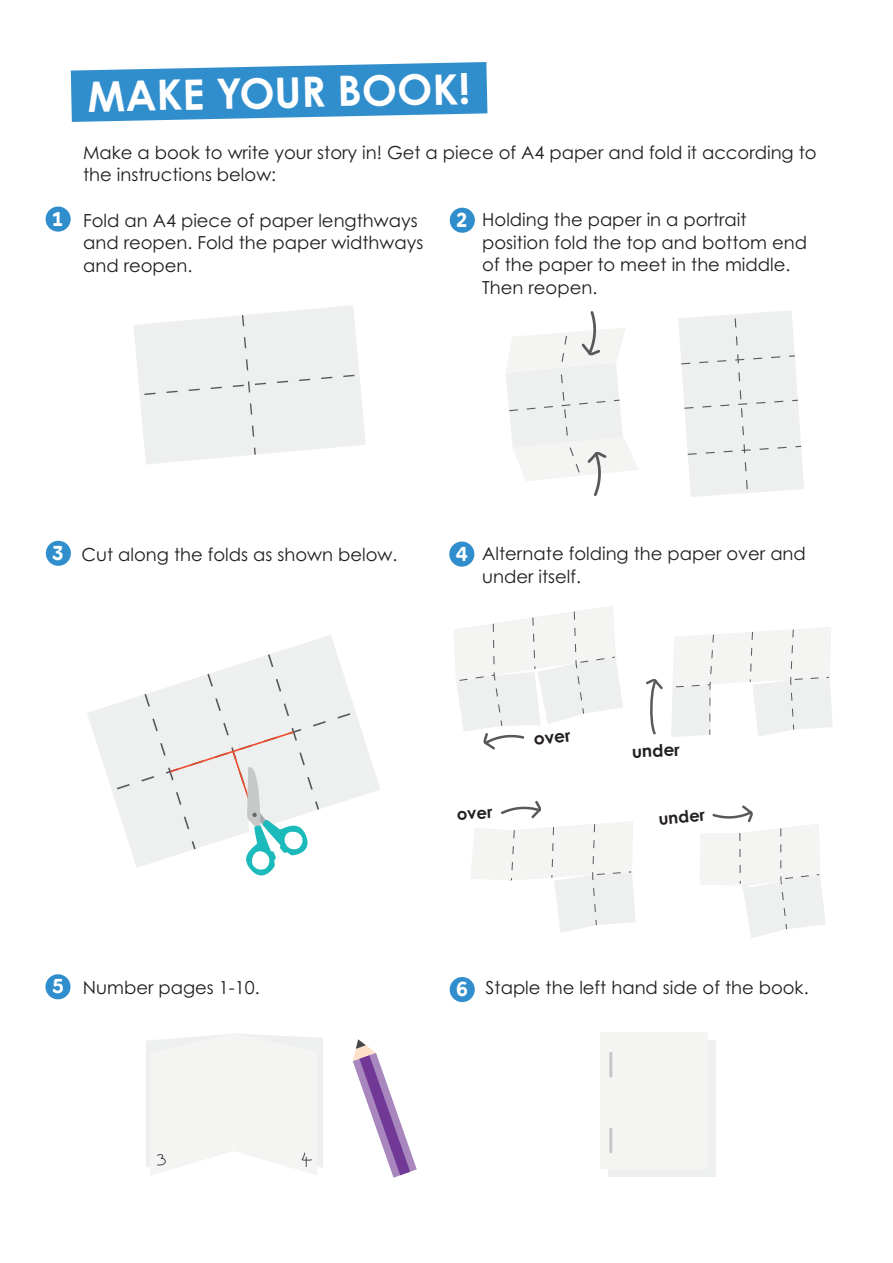
<style>
.page{position:relative;width:893px;height:1263px;background:#fff}
.page>*{position:absolute;margin:0;border:0;box-sizing:border-box;transform-origin:0 0}
.t1{font:700 42px "Century Gothic Pro";color:#fff}
.t2{font:21px "Kent 4 F";color:#fff}
.t3{font:18px/22.5px "Century Gothic Pro";color:#231f20}
.t4{font:700 17.1px "Century Gothic Pro";color:#231f20}
.t5{font:700 16.5px "Century Gothic Pro";color:#231f20}
</style>
<div class="page">
<svg style="left:71px;top:62px;width:416px;height:60px;background:#4e9ed4"></svg>
<svg style="left:87px;top:635px;width:293px;height:164px"></svg>
<svg style="left:115px;top:652px;width:248px;height:224px"></svg>
<div style="left:608px;top:1040px;width:107px;height:137px;background:#eef0ef"></div>
<div style="left:600px;top:1032px;width:108px;height:137px;background:#f4f4f3"></div>
<svg style="left:609px;top:1128px;width:3px;height:25px"></svg>
<svg style="left:609px;top:1052px;width:3px;height:26px"></svg>
<svg style="left:146px;top:1034px;width:177px;height:141px"></svg>
<svg style="left:133px;top:305px;width:233px;height:159px"></svg>
<div style="left:46px;top:207px;width:25px;height:25px;background:#318ecd;border-radius:50%"></div>
<svg style="left:506px;top:311px;width:132px;height:185px"></svg>
<svg style="left:678px;top:310px;width:126px;height:187px;background:#eef0ef"></svg>
<div style="left:450px;top:208px;width:25px;height:25px;background:#318ecd;border-radius:50%"></div>
<div style="left:46px;top:541px;width:25px;height:25px;background:#318ecd;border-radius:50%"></div>
<div style="left:449px;top:541px;width:25px;height:26px;background:#318ecd;border-radius:50%"></div>
<div style="left:45px;top:974px;width:26px;height:25px;background:#318ecd;border-radius:50%"></div>
<div style="left:450px;top:977px;width:25px;height:25px;background:#318ecd;border-radius:50%"></div>
<svg style="left:454px;top:606px;width:169px;height:144px"></svg>
<svg style="left:646px;top:679px;width:17px;height:56px"></svg>
<svg style="left:671px;top:627px;width:162px;height:110px"></svg>
<svg style="left:471px;top:801px;width:165px;height:132px"></svg>
<svg style="left:700px;top:805px;width:126px;height:133px"></svg>
<svg style="left:353px;top:1039px;width:64px;height:139px"></svg>
<h1 class="t1" style="left:87px;top:70px;width:384px;rotate:-1deg">MAKE YOUR BOOK!</h1>
<p class="t3" style="left:83px;top:141px;width:735px">Make a book to write your story in! Get a piece of A4 paper and fold it according to the instructions below:</p>
<p class="t2" style="left:52px;top:207px;width:13px">1</p>
<p class="t3" style="left:482px;top:208px;width:326px">Holding the paper in a portrait position fold the top and bottom end of the paper to meet in the middle.<br>Then reopen.</p>
<p class="t2" style="left:456px;top:208px;width:13px">2</p>
<p class="t3" style="left:83px;top:209px;width:342px">Fold an A4 piece of paper lengthways and reopen. Fold the paper widthways and reopen.</p>
<p class="t2" style="left:52px;top:541px;width:13px">3</p>
<p class="t3" style="left:482px;top:542px;width:325px">Alternate folding the paper over and under itself.</p>
<p class="t2" style="left:456px;top:542px;width:14px">4</p>
<p class="t3" style="left:82px;top:543px;width:317px">Cut along the folds as shown below.</p>
<p class="t4" style="left:532px;top:729px;width:39px;rotate:-7deg">over</p>
<p class="t4" style="left:631px;top:741px;width:50px;rotate:-2deg">under</p>
<p class="t5" style="left:456px;top:803px;width:37px;rotate:-3deg">over</p>
<p class="t5" style="left:658px;top:808px;width:48px;rotate:-5deg">under</p>
<p class="t2" style="left:52px;top:974px;width:14px">5</p>
<p class="t2" style="left:456px;top:977px;width:14px">6</p>
<p class="t3" style="left:83px;top:976px;width:178px">Number pages 1-10.</p>
<p class="t3" style="left:486px;top:976px;width:324px">Staple the left hand side of the book.</p>
</div>
